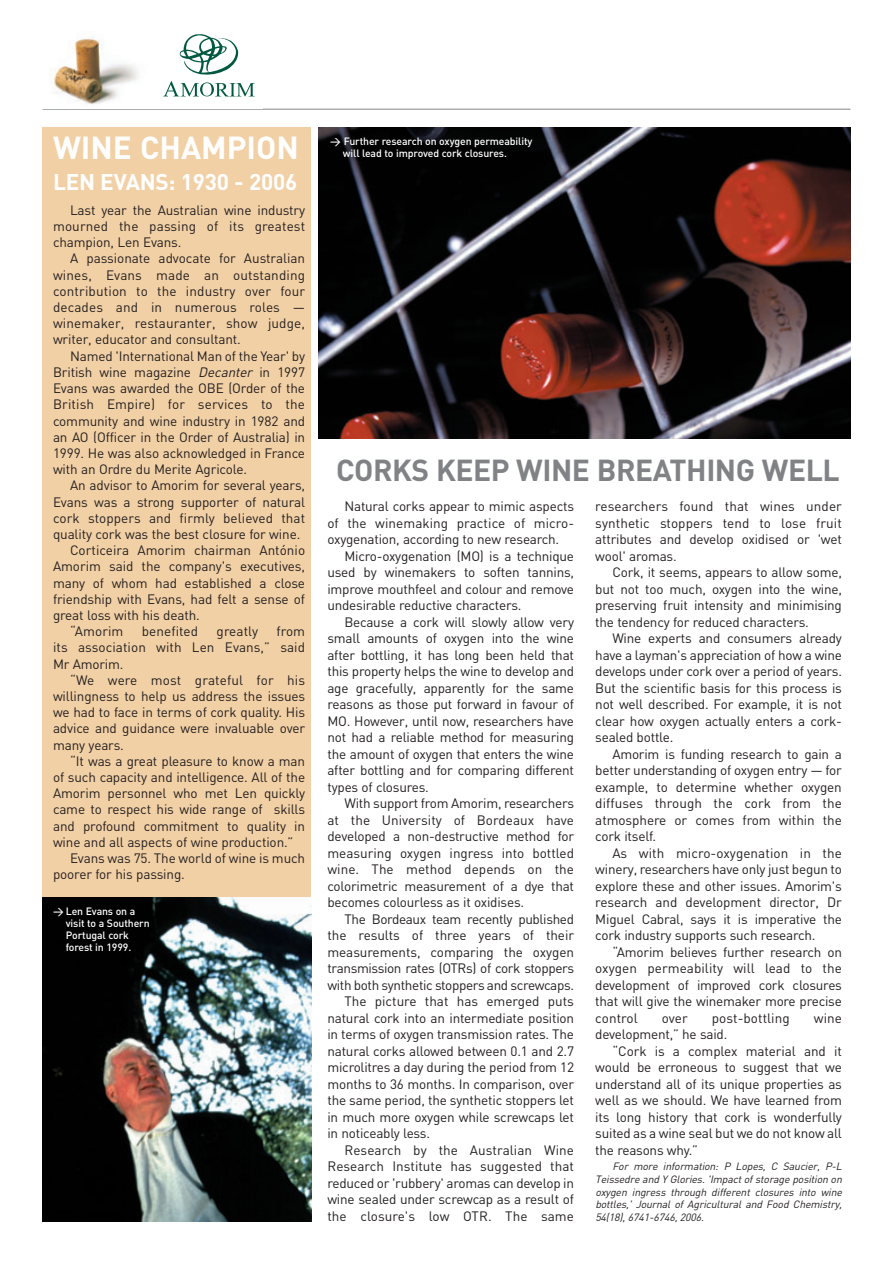
<style>
.page{position:relative;width:893px;height:1263px;background:#fff}
.page>*{position:absolute;margin:0;border:0;box-sizing:border-box;transform-origin:0 0}
.t1{font:700 31.5px "DIN";color:#fff}
.t2{font:700 30px "DIN";letter-spacing:-.015em;color:#808285}
.t3{font:700 22.5px "DIN";letter-spacing:-.01em;color:#fff}
.t4{font:13.5px/16.5px "DIN";letter-spacing:-.015em;color:#231f20;text-align:justify}
.t5{font:13.5px "DIN";letter-spacing:.005em;color:#231f20}
.t6{font:italic 10.5px/12.6px "DIN";color:#231f20;text-align:justify}
.t7{font:500 10.5px/12px "DIN";letter-spacing:-.01em;color:#fff}
.s1{font-style:italic}
</style>
<div class="page">
<div style="left:43px;top:128px;width:268px;height:1084px;background:#f2d0a5"></div>
<img style="left:43px;top:897px;width:268px;height:325px">
<hr style="left:43px;top:109px;width:807px;height:1px;background:#808285">
<img style="left:51px;top:38px;width:87px;height:66px">
<svg style="left:180px;top:34px;width:59px;height:41px"></svg>
<svg style="left:163px;top:81px;width:92px;height:15px"></svg>
<img style="left:319px;top:128px;width:531px;height:310px">
<h1 class="t1" style="left:53px;top:127px;width:247px">WINE CHAMPION</h1>
<h3 class="t3" style="left:53px;top:167px;width:246px">LEN EVANS: 1930 - 2006</h3>
<p class="t4" style="left:53px;top:202px;width:254px;text-indent:17px">Last year the Australian wine industry mourned the passing of its greatest champion, Len Evans.</p>
<p class="t4" style="left:53px;top:250px;width:254px;text-indent:17px">A passionate advocate for Australian wines, Evans made an outstanding contribution to the industry over four decades and in numerous roles — winemaker, restauranter, show judge, writer, educator and consultant.</p>
<p class="t4" style="left:53px;top:347px;width:254px;text-indent:17px">Named 'International Man of the Year' by British wine magazine <span class="s1">Decanter</span> in 1997<br>Evans was awarded the OBE (Order of the British Empire) for services to the community and wine industry in 1982 and an AO (Officer in the Order of Australia) in 1999. He was also acknowledged in France with an Ordre du Merite Agricole.</p>
<p class="t4" style="left:70px;top:477px;width:237px">An advisor to Amorim for several years,</p>
<p class="t4" style="left:53px;top:493px;width:254px">Evans was a strong supporter of natural</p>
<p class="t5" style="left:53px;top:509px;width:254px">cork stoppers and firmly believed that</p>
<p class="t4" style="left:53px;top:525px;width:249px">quality cork was the best closure for wine.</p>
<p class="t4" style="left:70px;top:542px;width:237px">Corticeira Amorim chairman António</p>
<p class="t4" style="left:53px;top:558px;width:254px">Amorim said the company's executives,</p>
<p class="t4" style="left:53px;top:574px;width:254px">many of whom had established a close</p>
<p class="t4" style="left:53px;top:590px;width:254px">friendship with Evans, had felt a sense of</p>
<p class="t4" style="left:53px;top:606px;width:148px">great loss with his death.</p>
<p class="t4" style="left:70px;top:623px;width:55px">“Amorim</p>
<p class="t5" style="left:142px;top:623px;width:58px">benefited</p>
<p class="t5" style="left:217px;top:623px;width:43px">greatly</p>
<p class="t4" style="left:53px;top:623px;width:254px;text-indent:223px">from its association with Len Evans,” said Mr Amorim.</p>
<p class="t4" style="left:53px;top:671px;width:254px;text-indent:17px">“We were most grateful for his willingness to help us address the issues we had to face in terms of cork quality. His advice and guidance were invaluable over many years.</p>
<p class="t4" style="left:70px;top:752px;width:237px">“It was a great pleasure to know a man</p>
<p class="t4" style="left:53px;top:768px;width:254px">of such capacity and intelligence. All of the</p>
<p class="t4" style="left:53px;top:785px;width:254px">Amorim personnel who met Len quickly</p>
<p class="t4" style="left:53px;top:801px;width:254px">came to respect his wide range of skills</p>
<p class="t4" style="left:53px;top:817px;width:254px">and profound commitment to quality in</p>
<p class="t4" style="left:53px;top:833px;width:242px">wine and all aspects of wine production.”</p>
<p class="t4" style="left:70px;top:849px;width:237px">Evans was 75. The world of wine is much</p>
<p class="t4" style="left:53px;top:866px;width:133px">poorer for his passing.</p>
<p class="t7" style="left:66px;top:905px;width:85px;text-indent:-13px">&gt; Len Evans on a visit to a Southern<br>Portugal cork forest in 1999.</p>
<p class="t7" style="left:343px;top:135px;width:191px;text-indent:-13px">&gt; Further research on oxygen permeability will lead to improved cork closures.</p>
<h2 class="t2" style="left:336px;top:451px;width:505px">CORKS KEEP WINE BREATHING WELL</h2>
<p class="t4" style="left:327px;top:498px;width:248px;text-indent:17px">Natural corks appear to mimic aspects of the winemaking practice of micro&shy;oxygenation, according to new research.</p>
<p class="t4" style="left:327px;top:547px;width:248px;text-indent:17px">Micro-oxygenation (MO) is a technique used by winemakers to soften tannins, improve mouthfeel and colour and remove undesirable reductive characters.</p>
<p class="t4" style="left:327px;top:613px;width:248px;text-indent:17px">Because a cork will slowly allow very small amounts of oxygen into the wine after bottling, it has long been held that this property helps the wine to develop and age gracefully, apparently for the same reasons as those put forward in favour of MO. However, until now, researchers have not had a reliable method for measuring the amount of oxygen that enters the wine after bottling and for comparing different types of closures.</p>
<p class="t4" style="left:327px;top:795px;width:248px;text-indent:17px">With support from Amorim, researchers at the University of Bordeaux have developed a non-destructive method for measuring oxygen ingress into bottled wine. The method depends on the colorimetric measurement of a dye that becomes colourless as it oxidises.</p>
<p class="t4" style="left:344px;top:910px;width:231px">The Bordeaux team recently published</p>
<p class="t4" style="left:327px;top:927px;width:248px">the results of three years of their</p>
<p class="t4" style="left:327px;top:943px;width:248px">measurements, comparing the oxygen</p>
<p class="t4" style="left:327px;top:960px;width:248px">transmission rates (OTRs) of cork stoppers</p>
<p class="t4" style="left:327px;top:976px;width:248px">with both synthetic stoppers and screwcaps.</p>
<p class="t4" style="left:344px;top:993px;width:231px">The picture that has emerged puts</p>
<p class="t4" style="left:327px;top:1009px;width:248px">natural cork into an intermediate position</p>
<p class="t4" style="left:327px;top:1026px;width:248px">in terms of oxygen transmission rates. The</p>
<p class="t4" style="left:327px;top:1042px;width:248px">natural corks allowed between 0.1 and 2.7</p>
<p class="t4" style="left:327px;top:1059px;width:248px">microlitres a day during the period from 12</p>
<p class="t4" style="left:327px;top:1075px;width:248px">months to 36 months. In comparison, over</p>
<p class="t4" style="left:327px;top:1092px;width:248px">the same period, the synthetic stoppers let</p>
<p class="t4" style="left:327px;top:1108px;width:248px">in much more oxygen while screwcaps let</p>
<p class="t4" style="left:327px;top:1125px;width:104px">in noticeably less.</p>
<p class="t5" style="left:344px;top:1141px;width:231px">Research by the Australian Wine</p>
<p class="t5" style="left:327px;top:1158px;width:248px">Research Institute has suggested that</p>
<p class="t4" style="left:327px;top:1174px;width:248px">reduced or 'rubbery' aromas can develop in</p>
<p class="t4" style="left:327px;top:1191px;width:248px">wine sealed under screwcap as a result of</p>
<p class="t5" style="left:327px;top:1207px;width:248px">the closure's low OTR. The same</p>
<p class="t4" style="left:595px;top:498px;width:248px">researchers found that wines under synthetic stoppers tend to lose fruit attributes and develop oxidised or 'wet wool' aromas.</p>
<p class="t4" style="left:595px;top:564px;width:248px;text-indent:17px">Cork, it seems, appears to allow some, but not too much, oxygen into the wine, preserving fruit intensity and minimising the tendency for reduced characters.</p>
<p class="t4" style="left:595px;top:630px;width:248px;text-indent:17px">Wine experts and consumers already have a layman's appreciation of how a wine develops under cork over a period of years.<br>But the scientific basis for this process is not well described. For example, it is not clear how oxygen actually enters a cork&shy;sealed bottle.</p>
<p class="t4" style="left:595px;top:745px;width:248px;text-indent:17px">Amorim is funding research to gain a better understanding of oxygen entry — for example, to determine whether oxygen diffuses through the cork from the atmosphere or comes from within the cork itself.</p>
<p class="t4" style="left:595px;top:844px;width:248px;text-indent:17px">As with micro-oxygenation in the winery, researchers have only just begun to explore these and other issues. Amorim's research and development director, Dr Miguel Cabral, says it is imperative the cork industry supports such research.</p>
<p class="t4" style="left:595px;top:943px;width:248px;text-indent:17px">“Amorim believes further research on oxygen permeability will lead to the development of improved cork closures that will give the winemaker more precise control</p>
<p class="t4" style="left:662px;top:1009px;width:27px">over</p>
<p class="t5" style="left:712px;top:1009px;width:79px">post-bottling</p>
<p class="t4" style="left:814px;top:1009px;width:30px">wine</p>
<p class="t4" style="left:595px;top:1026px;width:134px">development,” he said.</p>
<p class="t4" style="left:612px;top:1042px;width:231px">“Cork is a complex material and it</p>
<p class="t4" style="left:595px;top:1059px;width:248px">would be erroneous to suggest that we</p>
<p class="t4" style="left:595px;top:1075px;width:248px">understand all of its unique properties as</p>
<p class="t4" style="left:595px;top:1092px;width:248px">well as we should. We have learned from</p>
<p class="t4" style="left:595px;top:1108px;width:248px">its long history that cork is wonderfully</p>
<p class="t4" style="left:595px;top:1125px;width:248px">suited as a wine seal but we do not know all</p>
<p class="t4" style="left:595px;top:1141px;width:104px">the reasons why.”</p>
<p class="t6" style="left:595px;top:1160px;width:251px;text-indent:17px">For more information: P Lopes, C Saucier, P-L Teissedre and YGlories.'Impactofstorage position on oxygen ingress through different closures into wine bottles,' Journal of Agricultural and Food Chemistry, 54(18),6741-6746,2006.</p>
</div>
